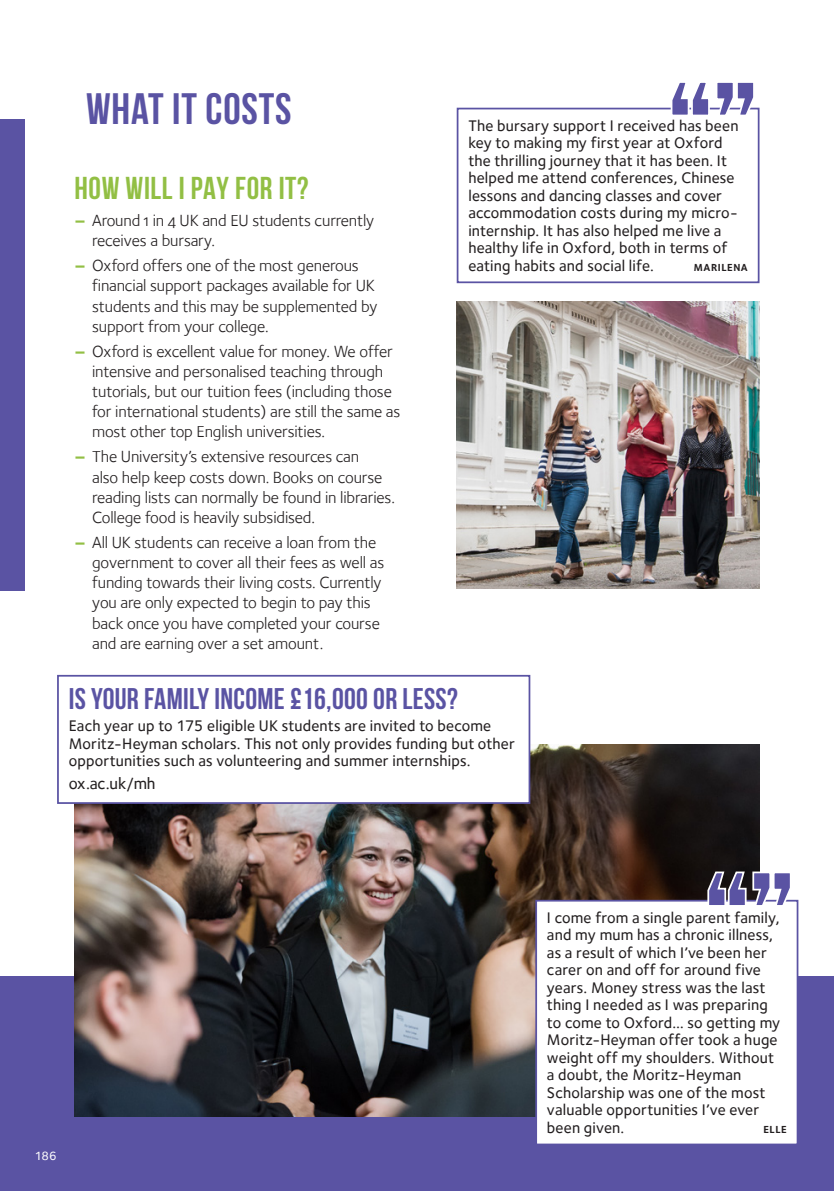
<style>
.page{position:relative;width:834px;height:1191px;background:#fff}
.page>*{position:absolute;margin:0;border:0;box-sizing:border-box;transform-origin:0 0}
.t1{font:700 43.75px "Bebas Neue";letter-spacing:.02em;color:#5a53a3}
.t2{font:700 31.5px "Bebas Neue";letter-spacing:.02em;color:#92bf44}
.t3{font:700 29.75px "Bebas Neue";letter-spacing:.01em;color:#5a53a3}
.t4{font:16.62px/20.1px "Foundry Sterling Book OSF";letter-spacing:-.01em;color:#231f20}
.t5{font:500 16.62px "Foundry Sterling";letter-spacing:-.01em;color:#231f20}
.t6{font:500 15.75px/17.5px "Foundry Sterling";letter-spacing:.01em;color:#231f20}
.t7{font:500 12.25px "Foundry Sterling";color:#fff}
.t8{font:700 10.5px "Foundry Sterling";letter-spacing:.05em;color:#231f20}
.s1{font-family:"Foundry Sterling";font-weight:800;color:#92bf44}
</style>
<div class="page">
<img style="left:456px;top:302px;width:303px;height:286px">
<div style="left:0;top:976px;width:833px;height:215px;background:#5a53a3"></div>
<img style="left:74px;top:745px;width:685px;height:371px">
<div style="left:456px;top:108px;width:303px;height:175px;border:2px solid #5a53a3"></div>
<svg style="left:669px;top:82px;width:86px;height:33px"></svg>
<div style="left:536px;top:900px;width:261px;height:244px;background:#fff"></div>
<div style="left:535px;top:899px;width:263px;height:246px;border:2px solid #5a53a3"></div>
<svg style="left:706px;top:870px;width:86px;height:35px"></svg>
<div style="left:58px;top:676px;width:471px;height:127px;background:#fff"></div>
<div style="left:57px;top:675px;width:473px;height:129px;border:2px solid #5a53a3"></div>
<div style="left:0;top:119px;width:25px;height:471px;background:#5a53a3"></div>
<p class="t1" style="left:86px;top:85px;width:207px">WHAT IT COSTS</p>
<p class="t2" style="left:74px;top:170px;width:235px">HOW WILL I PAY FOR IT?</p>
<p class="t4" style="left:92px;top:210px;width:283px;text-indent:-18px"><span class="s1">–</span> Around 1 in 4 UK and EU students currently receives a bursary.</p>
<p class="t4" style="left:92px;top:256px;width:287px;text-indent:-18px"><span class="s1">–</span> Oxford offers one of the most generous financial support packages available for UK students and this may be supplemented by support from your college.</p>
<p class="t4" style="left:92px;top:341px;width:309px;text-indent:-18px"><span class="s1">–</span> Oxford is excellent value for money. We offer intensive and personalised teaching through tutorials, but our tuition fees (including those for international students) are still the same as most other top English universities.</p>
<p class="t4" style="left:92px;top:447px;width:304px;text-indent:-18px"><span class="s1">–</span> The University’s extensive resources can<br>also help keep costs down. Books on course reading lists can normally be found in libraries.<br>College food is heavily subsidised.</p>
<p class="t4" style="left:92px;top:532px;width:293px;text-indent:-18px"><span class="s1">–</span> All UK students can receive a loan from the government to cover all their fees as well as funding towards their living costs. Currently you are only expected to begin to pay this back once you have completed your course and are earning over a set amount.</p>
<p class="t6" style="left:468px;top:117px;width:271px">The bursary support I received has been key to making my first year at Oxford the thrilling journey that it has been. It helped me attend conferences, Chinese lessons and dancing classes and cover accommodation costs during my micro&shy;internship. It has also helped me live a healthy life in Oxford, both in terms of eating habits and social life.</p>
<p class="t8" style="left:693px;top:261px;width:55px">MARILENA</p>
<p class="t3" style="left:69px;top:682px;width:390px">IS YOUR FAMILY INCOME £16,000 OR LESS?</p>
<p class="t6" style="left:69px;top:717px;width:447px">Each year up to 175 eligible UK students are invited to become<br>Moritz-Heyman scholars. This not only provides funding but other opportunities such as volunteering and summer internships.</p>
<p class="t5" style="left:69px;top:773px;width:88px">ox.ac.uk/mh</p>
<p class="t7" style="left:35px;top:1148px;width:23px">186</p>
<p class="t6" style="left:547px;top:908px;width:235px">I come from a single parent family, and my mum has a chronic illness, as a result of which I’ve been her carer on and off for around five years. Money stress was the last thing I needed as I was preparing to come to Oxford… so getting my<br>Moritz-Heyman offer took a huge weight off my shoulders. Without a doubt, the Moritz-Heyman<br>Scholarship was one of the most valuable opportunities I’ve ever been given.</p>
<p class="t8" style="left:763px;top:1123px;width:25px">ELLE</p>
</div>
